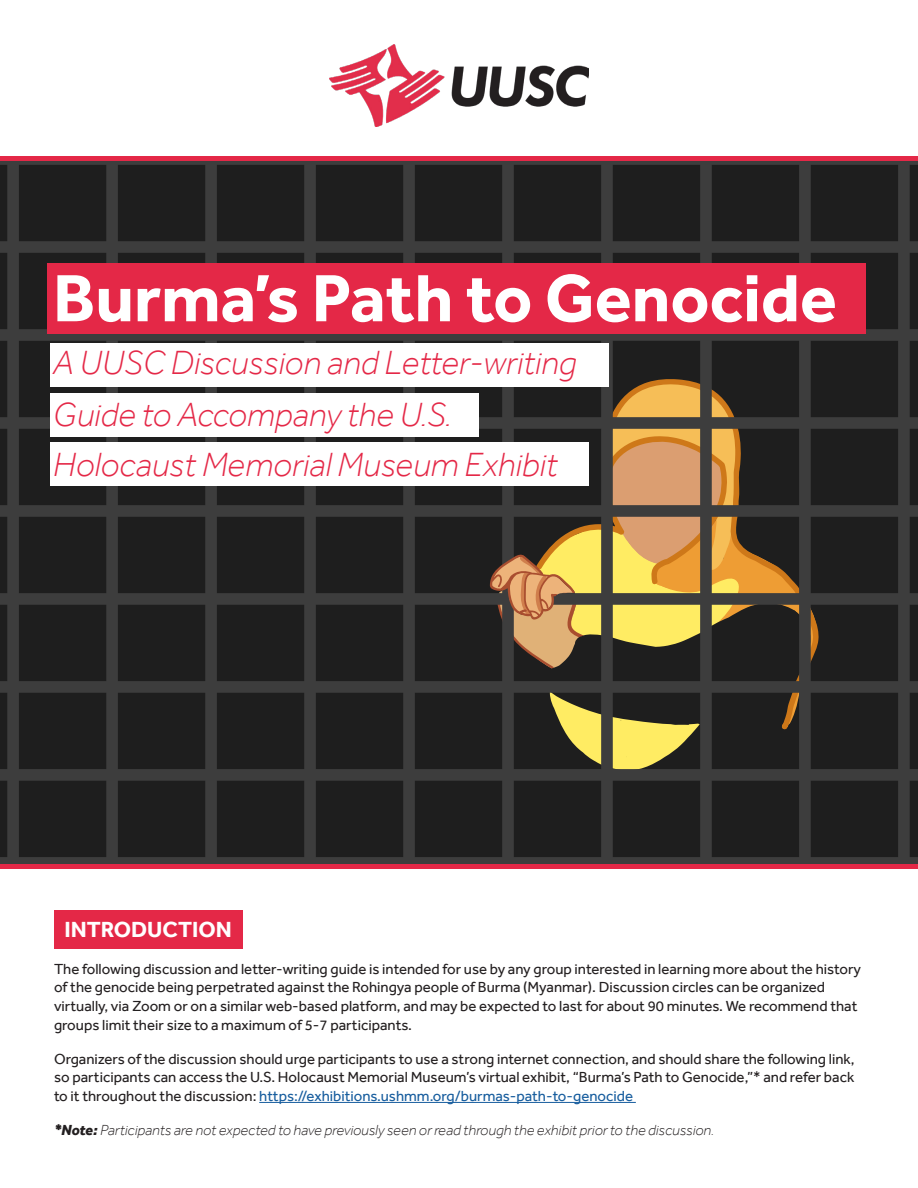
<style>
.page{position:relative;width:918px;height:1188px;background:#fff}
.page>*{position:absolute;margin:0;border:0;box-sizing:border-box;transform-origin:0 0}
.t1{font:700 69px "Effra";color:#fff}
.t2{font:italic 300 34.5px "Effra";color:#e42847}
.t3{font:700 22.5px "Effra";color:#fff}
.t4{font:15px/18.8px "Effra";color:#231f20}
.t5{font:italic 300 15px "Effra";color:#231f20}
.s1{color:#175d9e}
.s2{font-weight:800}
</style>
<div class="page">
<div style="left:0;top:165px;width:918px;height:692px;background:#1e1e1e"></div>
<div style="left:0;top:857px;width:918px;height:10px;background:#3d3d3d"></div>
<div style="left:0;top:769px;width:918px;height:12px;background:#3d3d3d"></div>
<div style="left:0;top:681px;width:918px;height:12px;background:#3d3d3d"></div>
<div style="left:0;top:593px;width:918px;height:12px;background:#3d3d3d"></div>
<div style="left:0;top:505px;width:918px;height:12px;background:#3d3d3d"></div>
<div style="left:0;top:417px;width:918px;height:12px;background:#3d3d3d"></div>
<div style="left:0;top:329px;width:918px;height:12px;background:#3d3d3d"></div>
<div style="left:0;top:241px;width:918px;height:12px;background:#3d3d3d"></div>
<div style="left:0;top:159px;width:918px;height:6px;background:#3d3d3d"></div>
<div style="left:898px;top:159px;width:12px;height:708px;background:#3d3d3d"></div>
<div style="left:799px;top:159px;width:12px;height:708px;background:#3d3d3d"></div>
<div style="left:700px;top:159px;width:12px;height:708px;background:#3d3d3d"></div>
<div style="left:601px;top:159px;width:12px;height:708px;background:#3d3d3d"></div>
<div style="left:502px;top:159px;width:12px;height:708px;background:#3d3d3d"></div>
<div style="left:403px;top:159px;width:12px;height:708px;background:#3d3d3d"></div>
<div style="left:304px;top:159px;width:12px;height:708px;background:#3d3d3d"></div>
<div style="left:205px;top:159px;width:12px;height:708px;background:#3d3d3d"></div>
<div style="left:106px;top:159px;width:12px;height:708px;background:#3d3d3d"></div>
<div style="left:7px;top:159px;width:12px;height:708px;background:#3d3d3d"></div>
<svg style="left:490px;top:379px;width:328px;height:391px"></svg>
<div style="left:0;top:156px;width:918px;height:5px;background:#e42847"></div>
<hr style="left:1px;top:865px;width:917px;height:4px;background:#e42847">
<hr style="left:259px;top:1102px;width:377px;height:1px;background:#175d9e">
<div style="left:48px;top:263px;width:818px;height:71px;background:#e42847"></div>
<div style="left:50px;top:344px;width:558px;height:43px;background:#fff"></div>
<div style="left:50px;top:394px;width:429px;height:43px;background:#fff"></div>
<div style="left:50px;top:442px;width:539px;height:43px;background:#fff"></div>
<div style="left:54px;top:910px;width:189px;height:39px;background:#e42847"></div>
<img style="left:329px;top:44px;width:260px;height:82px">
<p class="t1" style="left:53px;top:257px;width:785px">Burma’s Path to Genocide</p>
<p class="t2" style="left:53px;top:343px;width:525px">A UUSC Discussion and Letter-writing</p>
<p class="t2" style="left:53px;top:395px;width:400px">Guide to Accompany the U.S.</p>
<p class="t2" style="left:53px;top:445px;width:506px">Holocaust Memorial Museum Exhibit</p>
<p class="t3" style="left:64px;top:916px;width:169px">INTRODUCTION</p>
<p class="t4" style="left:54px;top:959px;width:809px">The following discussion and letter-writing guide is intended for use by any group interested in learning more about the history of the genocide being perpetrated against the Rohingya people of Burma (Myanmar). Discussion circles can be organized virtually, via Zoom or on a similar web-based platform, and may be expected to last for about 90 minutes. We recommend that groups limit their size to a maximum of 5-7 participants.</p>
<p class="t4" style="left:54px;top:1049px;width:802px;text-align:justify">Organizers of the discussion should urge participants to use a strong internet connection, and should share the following link, so participants can access the U.S. Holocaust Memorial Museum’s virtual exhibit, “Burma’s Path to Genocide,”* and refer back to it throughout the discussion: <span class="s1">https://exhibitions.ushmm.org/burmas-path-to-genocide</span></p>
<p class="t5" style="left:54px;top:1121px;width:662px"><span class="s2">*Note:</span> Participants are not expected to have previously seen or read through the exhibit prior to the discussion.</p>
</div>
